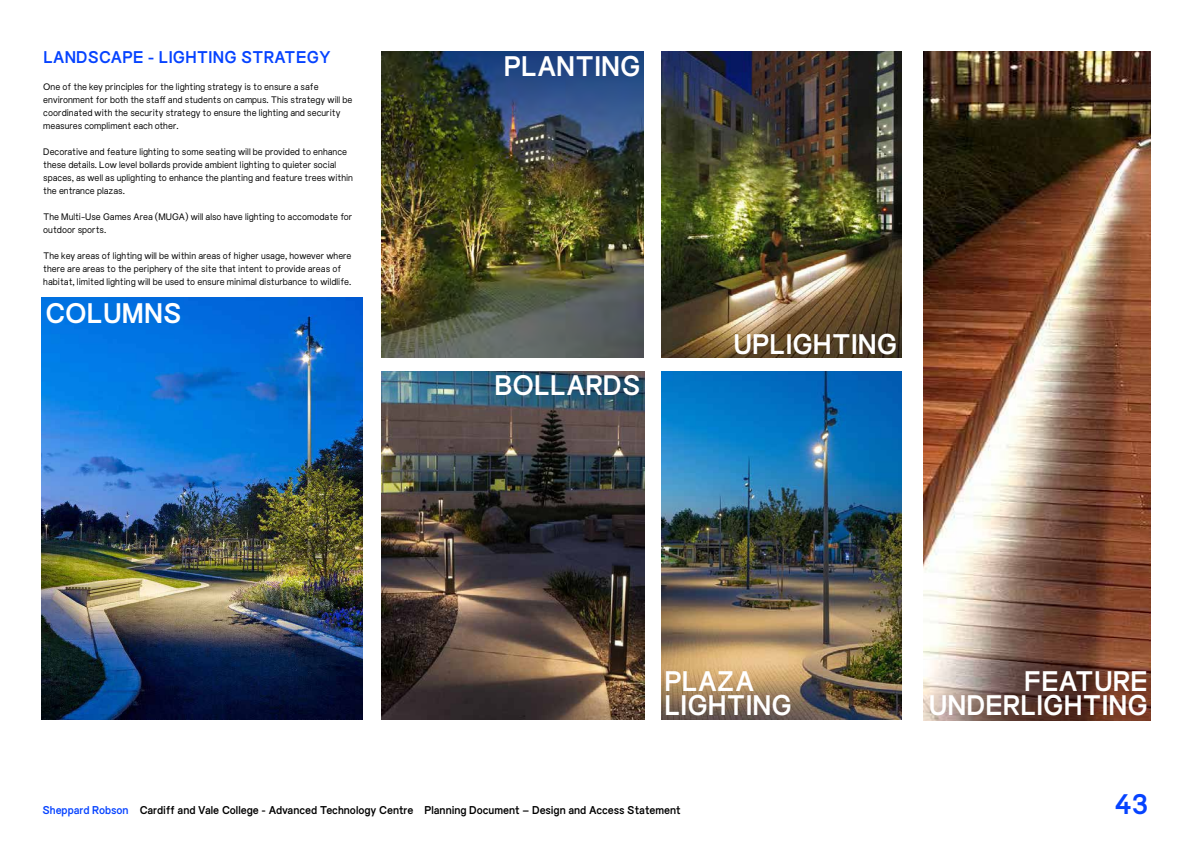
<style>
.page{position:relative;width:1191px;height:842px;background:#fff}
.page>*{position:absolute;margin:0;border:0;box-sizing:border-box;transform-origin:0 0}
.t1{font:700 30px/24px "Everyday";color:#fff}
.t2{font:700 30px "Everyday";color:#0643ff}
.t3{font:700 18px "Everyday";letter-spacing:.01em;color:#0643ff}
.t4{font:700 12px "Everyday";letter-spacing:-.005em;color:#000}
.t5{font:10px/13px "Everyday";color:#000}
.s1{color:#0643ff}
</style>
<div class="page">
<img style="left:381px;top:371px;width:263px;height:348px">
<img style="left:661px;top:371px;width:241px;height:348px">
<img style="left:42px;top:298px;width:321px;height:421px">
<img style="left:661px;top:51px;width:241px;height:306px">
<img style="left:381px;top:51px;width:263px;height:306px">
<img style="left:923px;top:52px;width:227px;height:668px">
<h2 class="t3" style="left:43px;top:47px;width:289px">LANDSCAPE - LIGHTING STRATEGY</h2>
<p class="t5" style="left:43px;top:81px;width:311px">One of the key principles for the lighting strategy is to ensure a safe environment for both the staff and students on campus. This strategy will be coordinated with the security strategy to ensure the lighting and security measures compliment each other.</p>
<p class="t5" style="left:43px;top:146px;width:311px">Decorative and feature lighting to some seating will be provided to enhance these details. Low level bollards provide ambient lighting to quieter social spaces, as well as uplighting to enhance the planting and feature trees within the entrance plazas.</p>
<p class="t5" style="left:43px;top:211px;width:311px">The Multi-Use Games Area (MUGA) will also have lighting to accomodate for outdoor sports.</p>
<p class="t5" style="left:43px;top:249px;width:310px">The key areas of lighting will be within areas of higher usage, however where there are areas to the periphery of the site that intent to provide areas of habitat, limited lighting will be used to ensure minimal disturbance to wildlife.</p>
<h1 class="t1" style="left:45px;top:302px;width:137px">COLUMNS</h1>
<h1 class="t1" style="left:504px;top:55px;width:138px">PLANTING</h1>
<h1 class="t1" style="left:494px;top:375px;width:147px">BOLLARDS</h1>
<h1 class="t1" style="left:733px;top:333px;width:165px">UPLIGHTING</h1>
<h1 class="t1" style="left:664px;top:670px;width:129px">PLAZA<br>LIGHTING</h1>
<p class="t4" style="left:43px;top:803px;width:640px"><span class="s1">Sheppard Robson</span> Cardiff and Vale College - Advanced Technology Centre Planning Document – Design and Access Statement</p>
<h1 class="t1" style="left:928px;top:670px;width:221px;text-align:right">FEATURE<br>UNDERLIGHTING</h1>
<h1 class="t2" style="left:1114px;top:788px;width:36px">43</h1>
</div>
